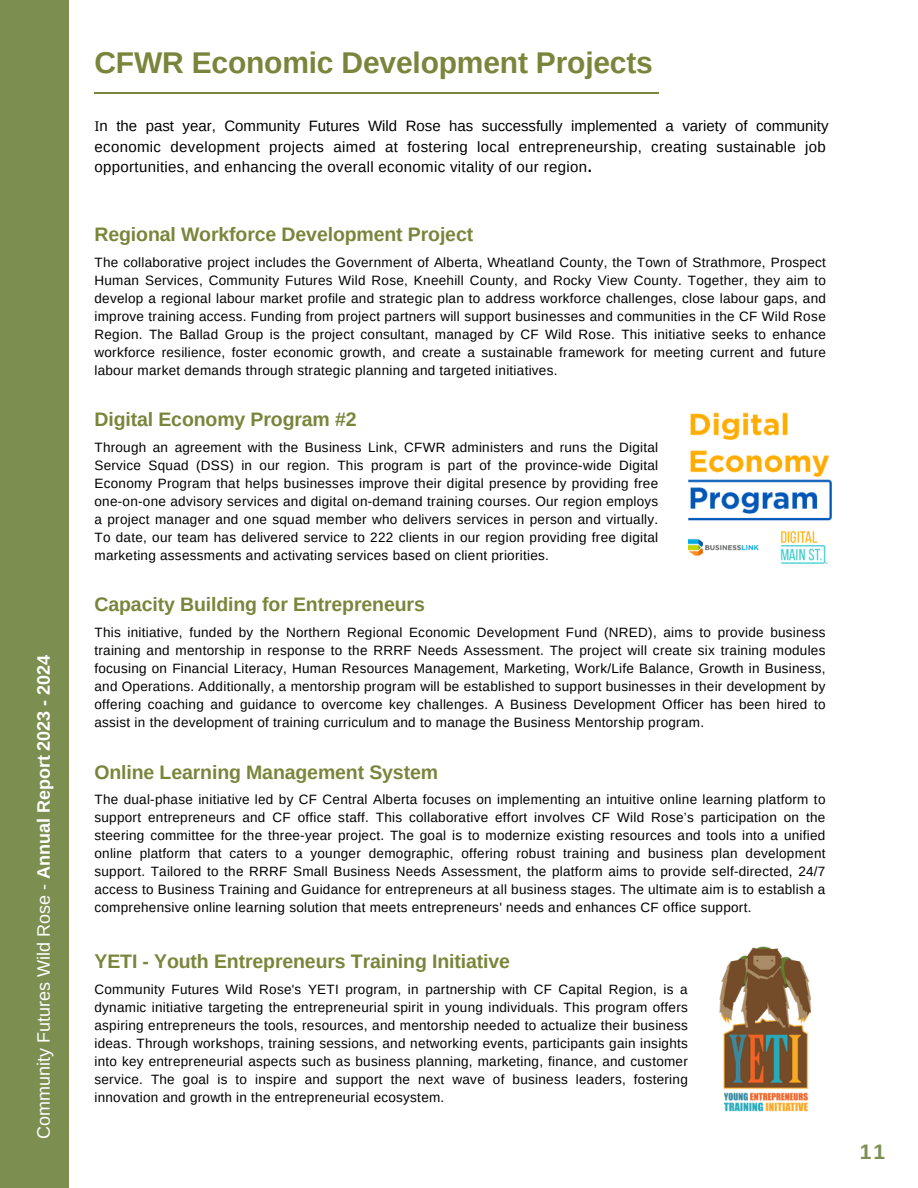
<style>
.page{position:relative;width:918px;height:1188px;background:#fff}
.page>*{position:absolute;margin:0;border:0;box-sizing:border-box;transform-origin:0 0}
.t1{font:700 30px "Arimo";letter-spacing:-.005em;color:#7a853b}
.t2{font:700 21px "Arimo";color:#7c8f51}
.t3{font:700 19.5px "Arimo";letter-spacing:-.005em;color:#7a853b}
.t4{font:18px "Arimo";color:#fff}
.t5{font:15px/20.7px "Arimo";letter-spacing:.025em;color:#000}
.t6{font:13.5px/18px "Arimo";letter-spacing:.02em;color:#000;text-align:justify}
.s1{font-weight:700}
.s2{font-family:"Minion Pro"}
</style>
<div class="page">
<hr style="left:94px;top:93px;width:565px;height:1px;background:#7a853b">
<div style="left:0;top:0;width:69px;height:1188px;background:#7c8f51"></div>
<img style="left:688px;top:412px;width:143px;height:152px">
<img style="left:719px;top:946px;width:93px;height:166px">
<p class="t4" style="left:33px;top:1139px;width:486px;rotate:-90deg">Community Futures Wild Rose - <span class="s1">Annual Report 2023 - 2024</span></p>
<p class="t1" style="left:94px;top:46px;width:560px">CFWR Economic Development Projects</p>
<h2 class="t5" style="left:94px;top:115px;width:736px"><span class="s2">I</span>n the past year, Community Futures Wild Rose has successfully implemented a variety of community economic development projects aimed at fostering local entrepreneurship, creating sustainable job opportunities, and enhancing the overall economic vitality of our region<span class="s1">.</span></h2>
<h2 class="t3" style="left:94px;top:223px;width:380px">Regional Workforce Development Project</h2>
<h2 class="t6" style="left:94px;top:253px;width:733px">The collaborative project includes the Government of Alberta, Wheatland County, the Town of Strathmore, Prospect Human Services, Community Futures Wild Rose, Kneehill County, and Rocky View County. Together, they aim to develop a regional labour market profile and strategic plan to address workforce challenges, close labour gaps, and improve training access. Funding from project partners will support businesses and communities in the CF Wild Rose Region. The Ballad Group is the project consultant, managed by CF Wild Rose. This initiative seeks to enhance workforce resilience, foster economic growth, and create a sustainable framework for meeting current and future labour market demands through strategic planning and targeted initiatives.</h2>
<p class="t3" style="left:94px;top:408px;width:264px">Digital Economy Program #2</p>
<h2 class="t6" style="left:94px;top:438px;width:565px">Through an agreement with the Business Link, CFWR administers and runs the Digital Service Squad (DSS) in our region. This program is part of the province-wide Digital Economy Program that helps businesses improve their digital presence by providing free one-on-one advisory services and digital on-demand training courses. Our region employs a project manager and one squad member who delivers services in person and virtually.<br>To date, our team has delivered service to 222 clients in our region providing free digital marketing assessments and activating services based on client priorities.</h2>
<p class="t3" style="left:94px;top:593px;width:332px">Capacity Building for Entrepreneurs</p>
<h2 class="t6" style="left:94px;top:623px;width:733px">This initiative, funded by the Northern Regional Economic Development Fund (NRED), aims to provide business training and mentorship in response to the RRRF Needs Assessment. The project will create six training modules focusing on Financial Literacy, Human Resources Management, Marketing, Work/Life Balance, Growth in Business, and Operations. Additionally, a mentorship program will be established to support businesses in their development by offering coaching and guidance to overcome key challenges. A Business Development Officer has been hired to assist in the development of training curriculum and to manage the Business Mentorship program.</h2>
<p class="t3" style="left:94px;top:761px;width:345px">Online Learning Management System</p>
<h2 class="t6" style="left:94px;top:791px;width:733px">The dual-phase initiative led by CF Central Alberta focuses on implementing an intuitive online learning platform to support entrepreneurs and CF office staff. This collaborative effort involves CF Wild Rose’s participation on the steering committee for the three-year project. The goal is to modernize existing resources and tools into a unified online platform that caters to a younger demographic, offering robust training and business plan development support. Tailored to the RRRF Small Business Needs Assessment, the platform aims to provide self-directed, 24/7 access to Business Training and Guidance for entrepreneurs at all business stages. The ultimate aim is to establish a comprehensive online learning solution that meets entrepreneurs' needs and enhances CF office support.</h2>
<p class="t3" style="left:94px;top:950px;width:417px">YETI - Youth Entrepreneurs Training Initiative</p>
<p class="t6" style="left:94px;top:980px;width:595px">Community Futures Wild Rose's YETI program, in partnership with CF Capital Region, is a dynamic initiative targeting the entrepreneurial spirit in young individuals. This program offers aspiring entrepreneurs the tools, resources, and mentorship needed to actualize their business ideas. Through workshops, training sessions, and networking events, participants gain insights into key entrepreneurial aspects such as business planning, marketing, finance, and customer service. The goal is to inspire and support the next wave of business leaders, fostering innovation and growth in the entrepreneurial ecosystem.</p>
<p class="t2" style="left:860px;top:1140px;width:27px">11</p>
</div>
